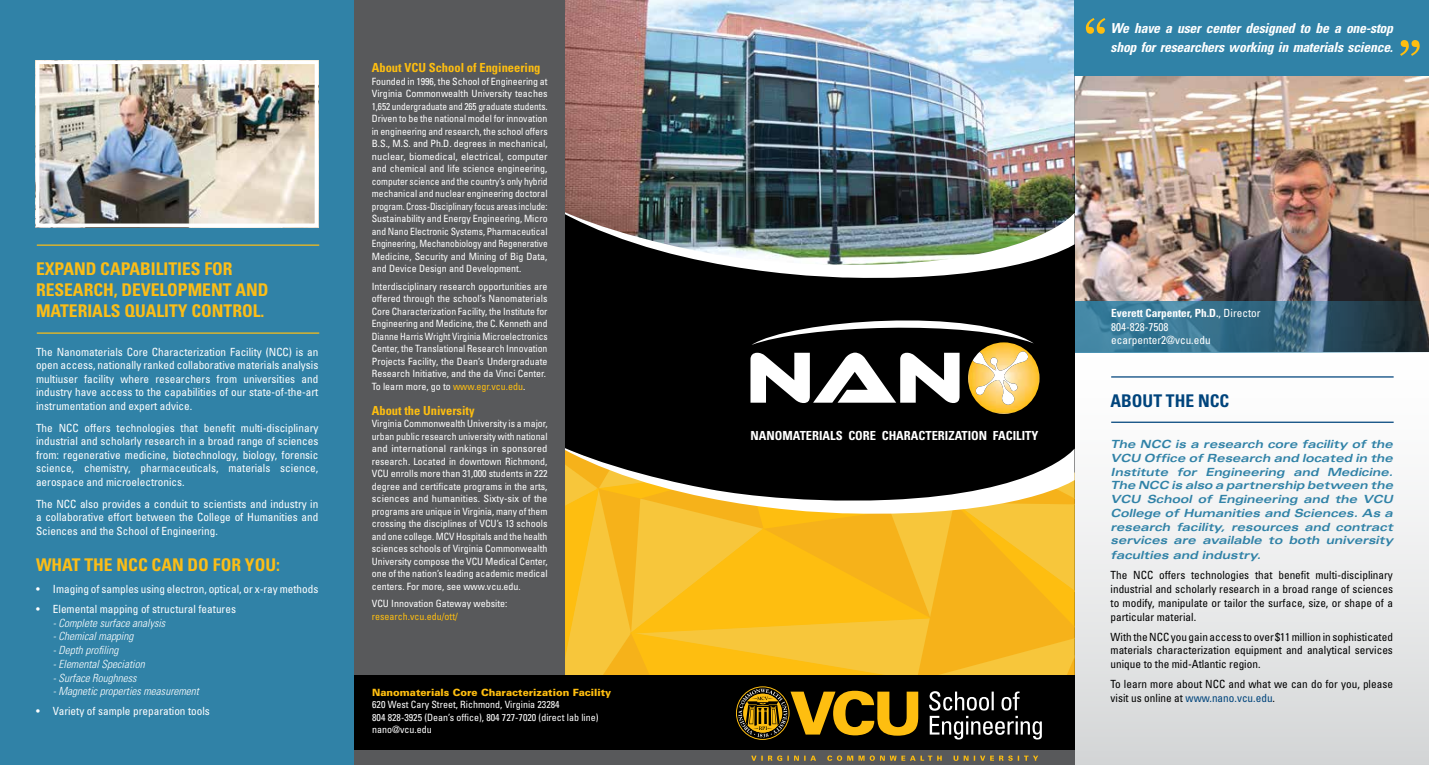
<style>
.page{position:relative;width:1429px;height:765px;background:#fff}
.page>*{position:absolute;margin:0;border:0;box-sizing:border-box;transform-origin:0 0}
.t1{font:60px "Georgia";color:#febe10}
.t2{font:700 condensed 17.5px/21px "Univers LT Std";color:#fbbd17}
.t3{font:700 condensed 17.5px "Univers LT Std";color:#00447c}
.t4{font:italic 700 condensed 13.75px/18.5px "Univers LT Std";letter-spacing:-.02em;color:#fff}
.t5{font:700 condensed 12.5px "Univers LT Std";color:#febe10}
.t6{font:700 condensed 12.5px "Univers LT Std";color:#fff}
.t7{font:condensed 11.25px/13.5px "Univers LT Std";color:#fff;text-align:justify}
.t8{font:condensed 11.25px/13.8px "Univers LT Std";color:#000;text-align:justify}
.t9{font:italic 700 expanded 11.25px/13.8px "Univers LT Std";color:#3082a7;text-align:justify}
.t10{font:italic 300 condensed 11.25px "Univers LT Std";color:#fff}
.t11{font:condensed 10px/12.5px "Univers LT Std";color:#fff;text-align:justify}
.t12{font:900 10px "Univers LT Std";color:#febe10}
.t13{font:condensed 10px "Univers LT Std";color:#febe10}
.s1{color:#febe10}
.s2{font-weight:700}
.s3{color:#00447c}
</style>
<div class="page">
<div style="left:0;top:0;width:354px;height:765px;background:#3082a7"></div>
<img style="left:41px;top:65px;width:272px;height:157px">
<div style="left:36px;top:60px;width:282px;height:167px;border:4px solid #fff"></div>
<img style="left:1074px;top:76px;width:355px;height:276px">
<div style="left:560px;top:18px;width:514px;height:686px;background:#000"></div>
<img style="left:565px;top:0;width:509px;height:212px">
<div style="left:1074px;top:0;width:355px;height:76px;background:#3082a7"></div>
<svg style="left:750px;top:353px;width:209px;height:50px"></svg>
<img style="left:968px;top:345px;width:71px;height:69px">
<svg style="left:973px;top:351px;width:56px;height:54px;background:#f4d489"></svg>
<svg style="left:752px;top:320px;width:282px;height:25px"></svg>
<img style="left:565px;top:212px;width:509px;height:66px">
<div style="left:354px;top:0;width:211px;height:717px;background:#58595b"></div>
<div style="left:354px;top:675px;width:720px;height:90px;background:#000"></div>
<div style="left:354px;top:751px;width:721px;height:14px;background:#58595b"></div>
<hr style="left:37px;top:332px;width:282px;height:2px;background:#fbbd17">
<hr style="left:37px;top:245px;width:282px;height:1px;background:#fbbd17">
<div style="left:714px;top:675px;width:361px;height:76px;background:#000"></div>
<svg style="left:565px;top:448px;width:509px;height:292px"></svg>
<svg style="left:751px;top:755px;width:287px;height:6px"></svg>
<div style="left:1075px;top:353px;width:354px;height:412px;background:linear-gradient(to bottom,#fff,#d6d8d9)"></div>
<svg style="left:1075px;top:302px;width:354px;height:51px;background:#38677e"></svg>
<hr style="left:1111px;top:422px;width:282px;height:1px;background:#00447c">
<hr style="left:1111px;top:376px;width:282px;height:2px;background:#00447c">
<h2 class="t2" style="left:36px;top:258px;width:234px">EXPAND CAPABILITIES FOR<br>RESEARCH, DEVELOPMENT AND<br>MATERIALS QUALITY CONTROL.</h2>
<p class="t7" style="left:36px;top:345px;width:284px">The Nanomaterials Core Characterization Facility (NCC) is an open access, nationally ranked collaborative materials analysis multiuser facility where researchers from universities and industry have access to the capabilities of our state-of-the-art instrumentation and expert advice.</p>
<p class="t7" style="left:36px;top:421px;width:284px">The NCC offers technologies that benefit multi-disciplinary industrial and scholarly research in a broad range of sciences from: regenerative medicine, biotechnology, biology, forensic science, chemistry, pharmaceuticals, materials science, aerospace and microelectronics.</p>
<p class="t7" style="left:36px;top:497px;width:284px">The NCC also provides a conduit to scientists and industry in a collaborative effort between the College of Humanities and Sciences and the School of Engineering.</p>
<h2 class="t2" style="left:36px;top:554px;width:245px">WHAT THE NCC CAN DO FOR YOU:</h2>
<p class="t7" style="left:36px;top:582px;width:284px">• Imaging of samples using electron, optical, or x-ray methods</p>
<p class="t7" style="left:36px;top:602px;width:201px">• Elemental mapping of structural features</p>
<p class="t10" style="left:53px;top:616px;width:114px">- Complete surface analysis</p>
<p class="t10" style="left:53px;top:630px;width:82px">- Chemical mapping</p>
<p class="t10" style="left:53px;top:643px;width:67px">- Depth profiling</p>
<p class="t10" style="left:53px;top:657px;width:93px">- Elemental Speciation</p>
<p class="t10" style="left:53px;top:671px;width:85px">- Surface Roughness</p>
<p class="t10" style="left:53px;top:685px;width:148px">- Magnetic properties measurement</p>
<p class="t7" style="left:36px;top:704px;width:175px">• Variety of sample preparation tools</p>
<p class="t5" style="left:372px;top:60px;width:170px">About VCU School of Engineering</p>
<p class="t11" style="left:372px;top:75px;width:177px">Founded in 1996, the School of Engineering at Virginia Commonwealth University teaches 1,652 undergraduate and 265 graduate students.<br>Driven to be the national model for innovation in engineering and research, the school offers B.S., M.S. and Ph.D. degrees in mechanical, nuclear, biomedical, electrical, computer and chemical and life science engineering, computer science and the country’s only hybrid mechanical and nuclear engineering doctoral program. Cross-Disciplinary focus areas include:<br>Sustainability and Energy Engineering, Micro and Nano Electronic Systems, Pharmaceutical Engineering, Mechanobiology and Regenerative Medicine, Security and Mining of Big Data, and Device Design and Development.</p>
<p class="t11" style="left:372px;top:280px;width:177px;text-align:left">Interdisciplinary research opportunities are offered through the school’s Nanomaterials Core Characterization Facility, the Institute for Engineering and Medicine, the C. Kenneth and Dianne Harris Wright Virginia Microelectronics Center, the Translational Research Innovation Projects Facility, the Dean’s Undergraduate Research Initiative, and the da Vinci Center.<br>To learn more, go to <span class="s1">www.egr.vcu.edu</span>.</p>
<p class="t5" style="left:372px;top:403px;width:104px">About the University</p>
<p class="t11" style="left:372px;top:417px;width:177px">Virginia Commonwealth University is a major, urban public research university with national and international rankings in sponsored research. Located in downtown Richmond, VCU enrolls more than 31,000 students in 222 degree and certificate programs in the arts, sciences and humanities. Sixty-six of the programs are unique in Virginia, many of them crossing the disciplines of VCU’s 13 schools and one college. MCV Hospitals and the health sciences schools of Virginia Commonwealth University compose the VCU Medical Center, one of the nation’s leading academic medical centers. For more, see www.vcu.edu.</p>
<p class="t11" style="left:372px;top:597px;width:137px">VCU Innovation Gateway website:</p>
<p class="t13" style="left:372px;top:610px;width:88px">research.vcu.edu/ott/</p>
<p class="t12" style="left:372px;top:686px;width:241px">Nanomaterials Core Characterization Facility</p>
<p class="t11" style="left:372px;top:698px;width:228px;text-align:left">620 West Cary Street, Richmond, Virginia 23284<br>804 828-3925 (Dean’s office), 804 727-7020 (direct lab line) nano@vcu.edu</p>
<h1 class="t1" style="left:1083px;top:-2px;width:26px">“</h1>
<h3 class="t4" style="left:1110px;top:19px;width:284px">We have a user center designed to be a one-stop shop for researchers working in materials science.</h3>
<h1 class="t1" style="left:1397px;top:20px;width:26px">”</h1>
<p class="t6" style="left:750px;top:428px;width:290px">NANOMATERIALS CORE CHARACTERIZATION FACILITY</p>
<p class="t7" style="left:1111px;top:306px;width:151px;text-align:left"><span class="s2">Everett Carpenter, Ph.D.</span>, Director<br>804-828-7508 ecarpenter2@vcu.edu</p>
<h2 class="t3" style="left:1110px;top:390px;width:120px">ABOUT THE NCC</h2>
<p class="t9" style="left:1110px;top:438px;width:284px">The NCC is a research core facility of the VCU Office of Research and located in the Institute for Engineering and Medicine.<br>The NCC is also a partnership between the VCU School of Engineering and the VCU College of Humanities and Sciences. As a research facility, resources and contract services are available to both university</p>
<p class="t9" style="left:1110px;top:549px;width:152px">faculties and industry.</p>
<p class="t8" style="left:1110px;top:568px;width:284px">The NCC offers technologies that benefit multi-disciplinary industrial and scholarly research in a broad range of sciences to modify, manipulate or tailor the surface, size, or shape of a particular material.</p>
<p class="t8" style="left:1110px;top:630px;width:284px">With the NCC you gain access to over $11 million in sophisticated materials characterization equipment and analytical services unique to the mid-Atlantic region.</p>
<p class="t8" style="left:1110px;top:677px;width:284px">To learn more about NCC and what we can do for you, please visit us online at <span class="s3">www.nano.vcu.edu</span>.</p>
</div>
